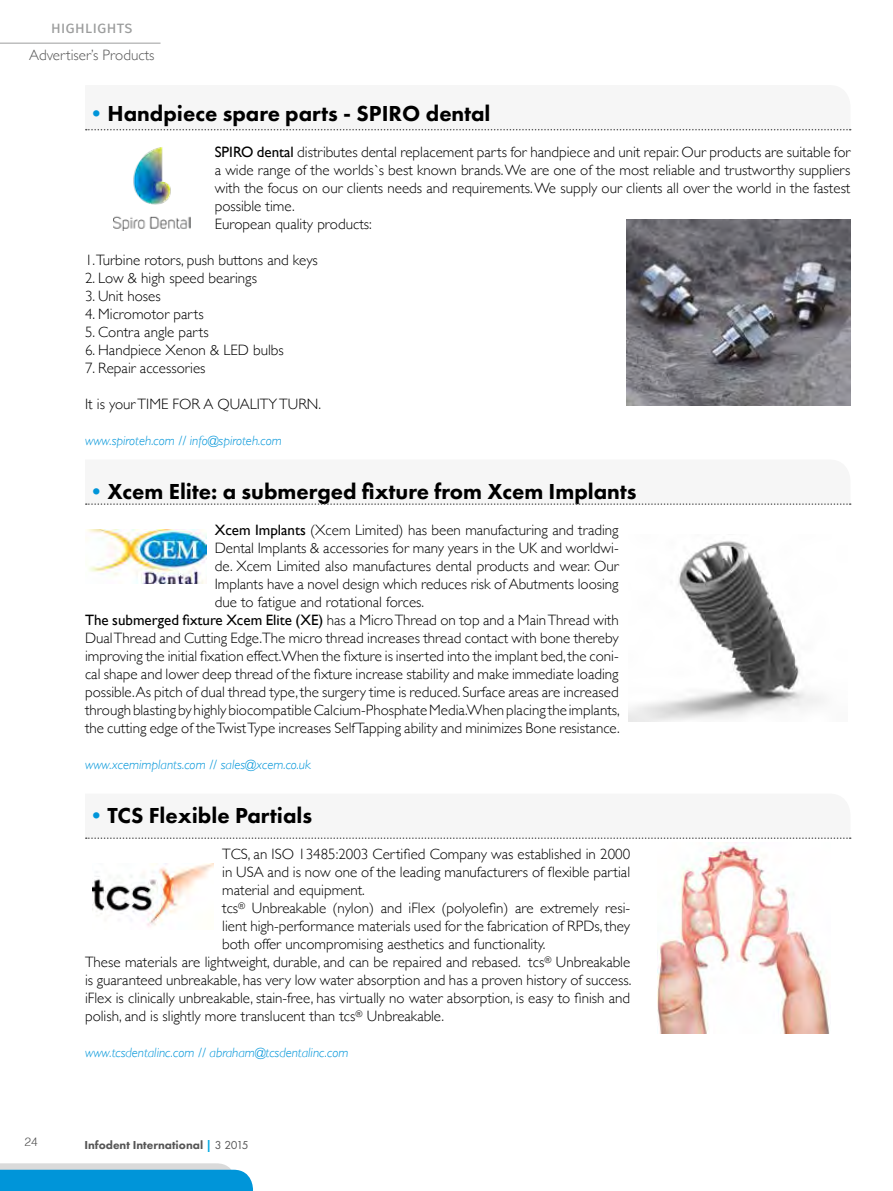
<style>
.page{position:relative;width:893px;height:1191px;background:#fff}
.page>*{position:absolute;margin:0;border:0;box-sizing:border-box;transform-origin:0 0}
.t1{font:800 22.5px "Futura PT";color:#000}
.t2{font:16.5px "Fira Sans";letter-spacing:-.005em;color:#9c9d9d}
.t3{font:300 15px/18px "Gill Sans";color:#000}
.t4{font:300 15px "Gill Sans";color:#565656}
.t5{font:italic 300 13.5px "Gill Sans";color:#0095d9}
.t6{font:800 12px "Futura PT";color:#565656}
.t7{font:300 12px "Helvetica";color:#565656}
.s1{color:#0095d9}
.s2{font-weight:400}
.s3{color:#00a8e2}
</style>
<div class="page">
<hr style="left:892px;top:422px;width:1px;height:52px;background:#00a7a2">
<hr style="left:892px;top:1107px;width:1px;height:84px;background:#00a7a2">
<hr style="left:0;top:43px;width:161px;height:1px;background:#9c9d9d">
<svg style="left:0;top:1163px;width:253px;height:28px;background:#38a8da"></svg>
<img style="left:626px;top:219px;width:225px;height:186px">
<svg style="left:85px;top:128px;width:766px;height:2px"></svg>
<img style="left:114px;top:147px;width:76px;height:84px">
<img style="left:658px;top:842px;width:172px;height:191px">
<svg style="left:85px;top:837px;width:766px;height:2px"></svg>
<img style="left:92px;top:863px;width:122px;height:64px">
<img style="left:629px;top:541px;width:195px;height:180px">
<svg style="left:85px;top:503px;width:766px;height:2px"></svg>
<img style="left:86px;top:529px;width:120px;height:54px">
<p class="t2" style="left:51px;top:15px;width:83px">highlights</p>
<p class="t4" style="left:29px;top:44px;width:127px">Advertiser’s Products</p>
<h1 class="t1" style="left:85px;top:99px;width:407px"><span class="s1">•</span>Handpiece spare parts - SPIRO dental</h1>
<p class="t3" style="left:215px;top:142px;width:637px"><span class="s2">SPIRO dental</span> distributes dental replacement parts for handpiece and unit repair. Our products are suitable for a wide range of the worlds`s best known brands. We are one of the most reliable and trustworthy suppliers with the focus on our clients needs and requirements. We supply our clients all over the world in the fastest possible time.<br>European quality products:</p>
<p class="t3" style="left:85px;top:250px;width:234px">1.Turbine rotors, push buttons and keys</p>
<p class="t3" style="left:85px;top:268px;width:173px">2. Low &amp; high speed bearings</p>
<p class="t3" style="left:85px;top:286px;width:77px">3. Unit hoses</p>
<p class="t3" style="left:85px;top:304px;width:120px">4. Micromotor parts</p>
<p class="t3" style="left:85px;top:322px;width:125px">5. Contra angle parts</p>
<p class="t3" style="left:85px;top:340px;width:200px">6. Handpiece Xenon &amp; LED bulbs</p>
<p class="t3" style="left:85px;top:358px;width:122px">7. Repair accessories</p>
<p class="t3" style="left:85px;top:394px;width:238px">It is your TIME FOR A QUALITY TURN.</p>
<p class="t5" style="left:85px;top:433px;width:198px">www.spiroteh.com // info@spiroteh.com</p>
<h1 class="t1" style="left:85px;top:477px;width:553px"><span class="s1">•</span>Xcem Elite: a submerged fixture from Xcem Implants</h1>
<p class="t3" style="left:215px;top:520px;width:405px"><span class="s2">Xcem Implants</span> (Xcem Limited) has been manufacturing and trading</p>
<p class="t3" style="left:215px;top:538px;width:405px">Dental Implants &amp; accessories for many years in the UK and worldwi-</p>
<p class="t3" style="left:215px;top:556px;width:405px">de. Xcem Limited also manufactures dental products and wear. Our</p>
<p class="t3" style="left:215px;top:574px;width:405px">Implants have a novel design which reduces risk of Abutments loosing</p>
<p class="t3" style="left:215px;top:592px;width:211px">due to fatigue and rotational forces.</p>
<p class="t3" style="left:85px;top:610px;width:535px"><span class="s2">The submerged fixture Xcem Elite (XE)</span> has a Micro Thread on top and a Main Thread with</p>
<p class="t3" style="left:85px;top:628px;width:535px">Dual Thread and Cutting Edge.The micro thread increases thread contact with bone thereby</p>
<p class="t3" style="left:85px;top:646px;width:535px">improving the initial fixation effect.When the fixture is inserted into the implant bed, the coni-</p>
<p class="t3" style="left:85px;top:664px;width:535px">cal shape and lower deep thread of the fixture increase stability and make immediate loading</p>
<p class="t3" style="left:85px;top:682px;width:535px">possible. As pitch of dual thread type, the surgery time is reduced. Surface areas are increased</p>
<p class="t3" style="left:85px;top:700px;width:536px">through blasting by highly biocompatible Calcium-Phosphate Media.When placing the implants,</p>
<p class="t3" style="left:85px;top:718px;width:536px">the cutting edge of the Twist Type increases Self Tapping ability and minimizes Bone resistance.</p>
<p class="t5" style="left:85px;top:757px;width:227px">www.xcemimplants.com // sales@xcem.co.uk</p>
<h1 class="t1" style="left:85px;top:801px;width:229px"><span class="s1">•</span>TCS Flexible Partials</h1>
<p class="t3" style="left:222px;top:844px;width:409px">TCS, an ISO 13485:2003 Certified Company was established in 2000</p>
<p class="t3" style="left:222px;top:862px;width:409px">in USA and is now one of the leading manufacturers of flexible partial</p>
<p class="t3" style="left:222px;top:880px;width:144px">material and equipment.</p>
<p class="t3" style="left:222px;top:898px;width:409px">tcs<sup>®</sup> Unbreakable (nylon) and iFlex (polyolefin) are extremely resi-</p>
<p class="t3" style="left:222px;top:916px;width:409px">lient high-performance materials used for the fabrication of RPDs, they</p>
<p class="t3" style="left:222px;top:934px;width:325px">both offer uncompromising aesthetics and functionality.</p>
<p class="t3" style="left:85px;top:952px;width:547px">These materials are lightweight, durable, and can be repaired and rebased. tcs<sup>®</sup> Unbreakable</p>
<p class="t3" style="left:85px;top:970px;width:548px">is guaranteed unbreakable, has very low water absorption and has a proven history of success.</p>
<p class="t3" style="left:85px;top:988px;width:547px">iFlex is clinically unbreakable, stain-free, has virtually no water absorption, is easy to finish and</p>
<p class="t3" style="left:85px;top:1006px;width:361px">polish, and is slightly more translucent than tcs<sup>®</sup> Unbreakable.</p>
<p class="t5" style="left:85px;top:1045px;width:265px">www.tcsdentalinc.com // abraham@tcsdentalinc.com</p>
<p class="t7" style="left:25px;top:1132px;width:15px">24</p>
<p class="t6" style="left:84px;top:1137px;width:166px">Infodent International <span class="s3">|</span> <span class="s2">3 2015</span></p>
</div>
